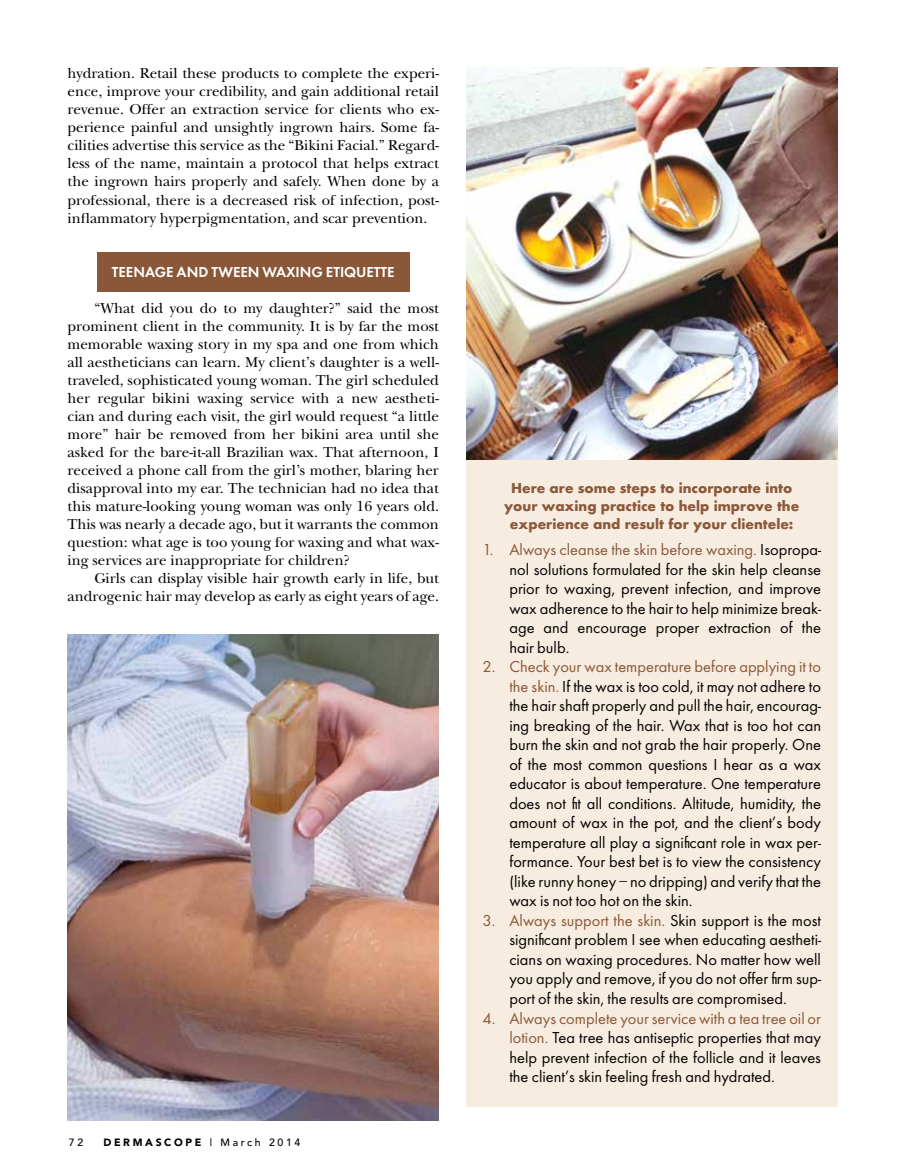
<style>
.page{position:relative;width:905px;height:1175px;background:#fff}
.page>*{position:absolute;margin:0;border:0;box-sizing:border-box;transform-origin:0 0}
.t1{font:16.5px/19.5px "Futura";color:#000;text-align:justify}
.t2{font:15px/18px "New Baskerville";color:#000;text-align:justify}
.t3{font:15px/18px "Futura Bld";color:#8a5738;text-align:center}
.t4{font:15px "Futura Dem Bld";color:#fff}
.t5{font:900 10.5px "Avenir";letter-spacing:.25em;color:#000}
.t6{font:500 10.5px "Avenir";color:#000}
.s1{font-weight:500}
.s2{color:#8a5738}
</style>
<div class="page">
<div style="left:466px;top:68px;width:371px;height:1039px;background:#f7ece0"></div>
<div style="left:97px;top:252px;width:312px;height:39px;background:#8a5738"></div>
<img style="left:466px;top:68px;width:371px;height:391px">
<img style="left:68px;top:634px;width:371px;height:486px">
<p class="t2" style="left:68px;top:65px;width:373px">hydration. Retail these products to complete the experi&shy;ence, improve your credibility, and gain additional retail revenue. Offer an extraction service for clients who ex&shy;perience painful and unsightly ingrown hairs. Some fa&shy;cilities advertise this service as the “Bikini Facial.” Regard&shy;less of the name, maintain a protocol that helps extract the ingrown hairs properly and safely. When done by a professional, there is a decreased risk of infection, post&shy;inflammatory hyperpigmentation, and scar prevention.</p>
<p class="t4" style="left:112px;top:261px;width:282px">TEE NAGE AND TWEE N WAXING ETIQUETTE</p>
<p class="t2" style="left:67px;top:299px;width:373px;text-indent:27px">“What did you do to my daughter?” said the most prominent client in the community. It is by far the most memorable waxing story in my spa and one from which all aestheticians can learn. My client’s daughter is a well&shy;traveled, sophisticated young woman. The girl scheduled her regular bikini waxing service with a new aestheti&shy;cian and during each visit, the girl would request “a little more” hair be removed from her bikini area until she asked for the bare-it-all Brazilian wax. That afternoon, I received a phone call from the girl’s mother, blaring her disapproval into my ear. The technician had no idea that this mature-looking young woman was only 16 years old.<br>This was nearly a decade ago, but it warrants the common question: what age is too young for waxing and what wax&shy;ing services are inappropriate for children?</p>
<p class="t2" style="left:67px;top:569px;width:373px;text-align:right">Girls can display visible hair growth early in life, but androgenic hair may develop as early as eight years of age.</p>
<p class="t6" style="left:69px;top:1136px;width:16px">72</p>
<p class="t5" style="left:103px;top:1136px;width:198px">DERMASCOPE <span class="s1">| March 2014</span></p>
<p class="t3" style="left:504px;top:480px;width:297px">Here are some steps to incorporate into your waxing practice to help improve the experience and result for your clientele:</p>
<p class="t1" style="left:509px;top:541px;width:313px;text-indent:-27px"><span class="s2">1. Always cleanse the skin before waxing.</span> Isopropa&shy;nol solutions formulated for the skin help cleanse prior to waxing, prevent infection, and improve wax adherence to the hair to help minimize break&shy;age and encourage proper extraction of the hair bulb.</p>
<p class="t1" style="left:509px;top:658px;width:313px;text-indent:-27px"><span class="s2">2. Check your wax temperature before applying it to the skin.</span> If the wax is too cold, it may not adhere to the hair shaft properly and pull the hair, encourag&shy;ing breaking of the hair. Wax that is too hot can burn the skin and not grab the hair properly. One of the most common questions I hear as a wax educator is about temperature. One temperature does not fit all conditions. Altitude, humidity, the amount of wax in the pot, and the client’s body temperature all play a significant role in wax per&shy;formance. Your best bet is to view the consistency (like runny honey – no dripping) and verify that the wax is not too hot on the skin.</p>
<p class="t1" style="left:509px;top:912px;width:313px;text-indent:-27px"><span class="s2">3. Always support the skin.</span> Skin support is the most significant problem I see when educating aestheti&shy;cians on waxing procedures. No matter how well you apply and remove, if you do not offer firm sup&shy;port of the skin, the results are compromised.</p>
<p class="t1" style="left:509px;top:1009px;width:313px;text-indent:-27px"><span class="s2">4. Always complete your service with a tea tree oil or lotion.</span> Tea tree has antiseptic properties that may help prevent infection of the follicle and it leaves the client’s skin feeling fresh and hydrated.</p>
</div>
